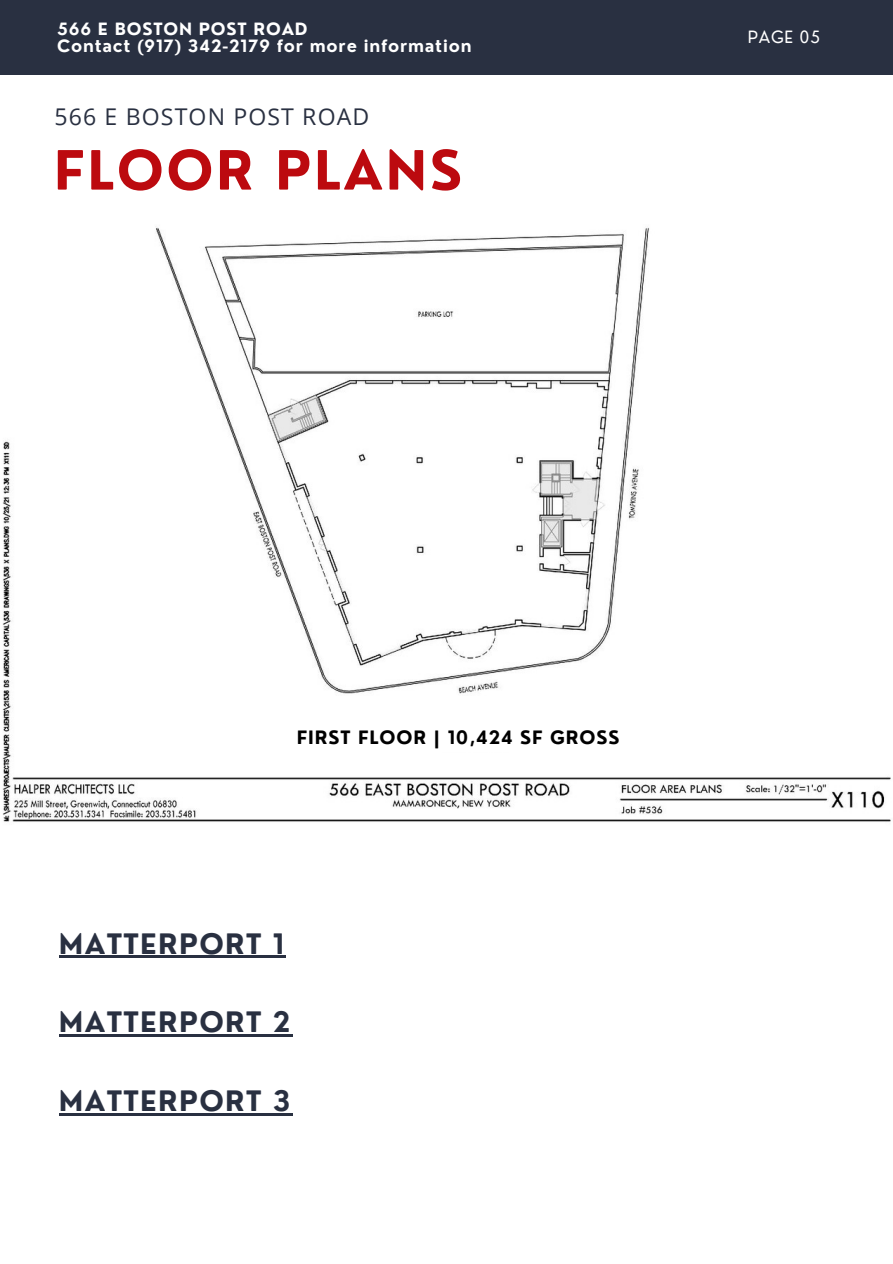
<style>
.page{position:relative;width:893px;height:1264px;background:#fff}
.page>*{position:absolute;margin:0;border:0;box-sizing:border-box;transform-origin:0 0}
.t1{font:700 52.65px "Nourd";letter-spacing:.05em;color:#bc0a0f}
.t2{font:700 27.45px "Nourd";letter-spacing:.05em;color:#293041}
.t3{font:23.1px "Open Sans";letter-spacing:.05em;color:#293041}
.t4{font:700 18px "Nourd";letter-spacing:.05em;color:#000}
.t5{font:700 16.5px "Nourd";letter-spacing:.05em;color:#fff}
.t6{font:16.5px "Nourd";letter-spacing:.05em;color:#fff}
</style>
<div class="page">
<div style="left:0;top:0;width:892px;height:74px;background:#293041"></div>
<img style="left:2px;top:227px;width:889px;height:595px">
<hr style="left:59px;top:955px;width:227px;height:3px;background:#293041">
<hr style="left:59px;top:1034px;width:233px;height:2px;background:#293041">
<hr style="left:59px;top:1112px;width:233px;height:3px;background:#293041">
<svg style="left:289px;top:722px;width:338px;height:30px"></svg>
<p class="t5" style="left:57px;top:18px;width:252px">566 E BOSTON POST ROAD</p>
<p class="t5" style="left:57px;top:35px;width:416px">Contact (917) 342-2179 for more information</p>
<p class="t3" style="left:55px;top:100px;width:316px">566 E BOSTON POST ROAD</p>
<p class="t1" style="left:54px;top:137px;width:410px">FLOOR PLANS</p>
<p class="t6" style="left:747px;top:27px;width:74px">PAGE 05</p>
<p class="t4" style="left:297px;top:726px;width:324px">FIRST FLOOR | 10,424 SF GROSS</p>
<p class="t2" style="left:59px;top:926px;width:227px">MATTERPORT 1</p>
<p class="t2" style="left:59px;top:1004px;width:233px">MATTERPORT 2</p>
<p class="t2" style="left:59px;top:1083px;width:233px">MATTERPORT 3</p>
</div>
